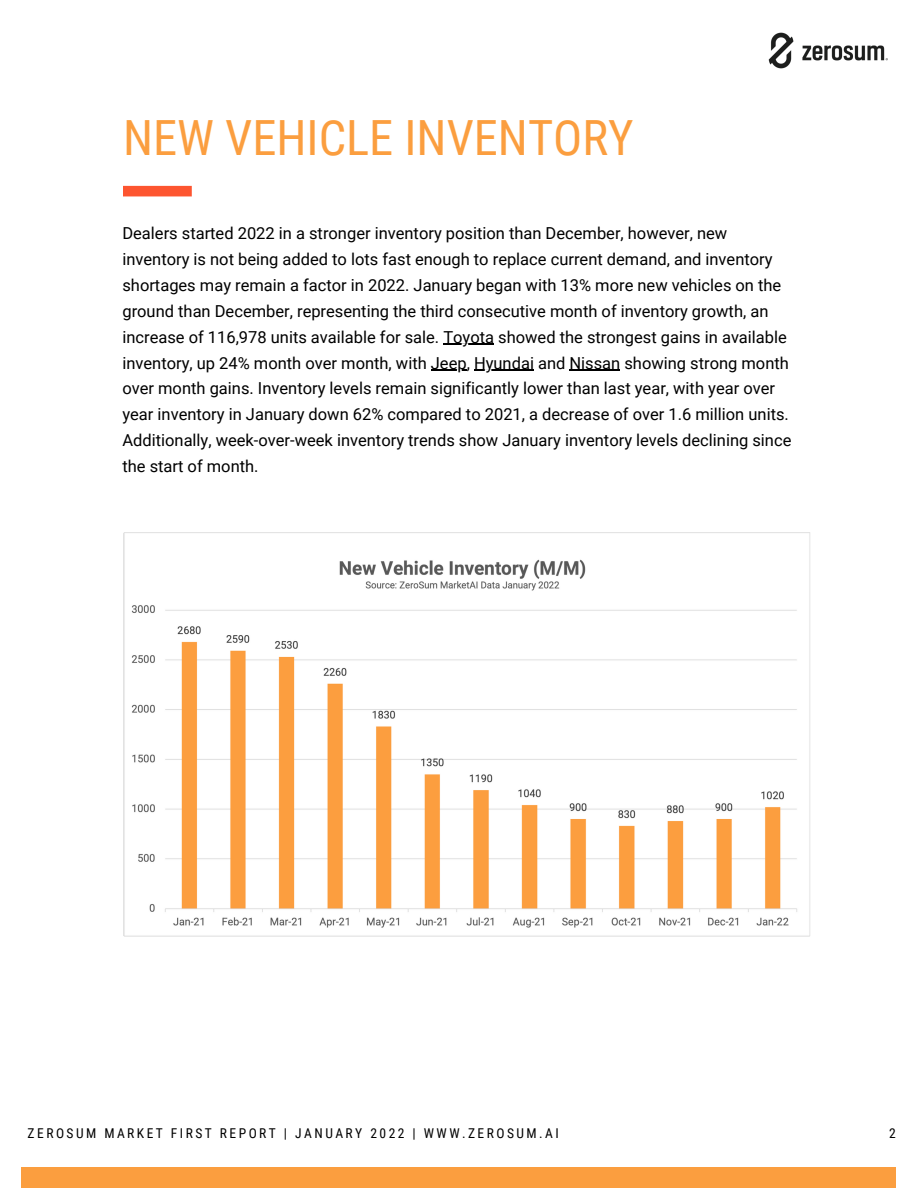
<style>
.page{position:relative;width:918px;height:1188px;background:#fff}
.page>*{position:absolute;margin:0;border:0;box-sizing:border-box;transform-origin:0 0}
.t1{font:48.6px "Roboto Condensed";color:#fb9e3f}
.t2{font:16.5px/25.8px "Roboto";color:#000}
.t3{font:13.5px "Roboto Condensed";letter-spacing:.18em;color:#000}
</style>
<div class="page">
<div style="left:21px;top:1167px;width:875px;height:21px;background:#fb9e3f"></div>
<div style="left:123px;top:186px;width:69px;height:10px;background:#fd5530"></div>
<img style="left:768px;top:32px;width:120px;height:37px">
<img style="left:123px;top:533px;width:687px;height:404px">
<hr style="left:443px;top:344px;width:51px;height:1px;background:#000">
<hr style="left:431px;top:370px;width:36px;height:1px;background:#000">
<hr style="left:474px;top:370px;width:60px;height:1px;background:#000">
<hr style="left:570px;top:370px;width:50px;height:1px;background:#000">
<p class="t1" style="left:123px;top:110px;width:512px">NEW VEHICLE INVENTORY</p>
<p class="t2" style="left:122px;top:221px;width:671px">Dealers started 2022 in a stronger inventory position than December, however, new inventory is not being added to lots fast enough to replace current demand, and inventory shortages may remain a factor in 2022. January began with 13% more new vehicles on the ground than December, representing the third consecutive month of inventory growth, an increase of 116,978 units available for sale. Toyota showed the strongest gains in available inventory, up 24% month over month, with Jeep, Hyundai and Nissan showing strong month over month gains. Inventory levels remain significantly lower than last year, with year over year inventory in January down 62% compared to 2021, a decrease of over 1.6 million units.<br>Additionally, week-over-week inventory trends show January inventory levels declining since the start of month.</p>
<p class="t3" style="left:28px;top:1125px;width:533px">ZEROSUM MARKET FIRST REPORT | JANUARY 2022 | WWW.ZEROSUM.AI</p>
<p class="t3" style="left:889px;top:1125px;width:8px">2</p>
</div>
